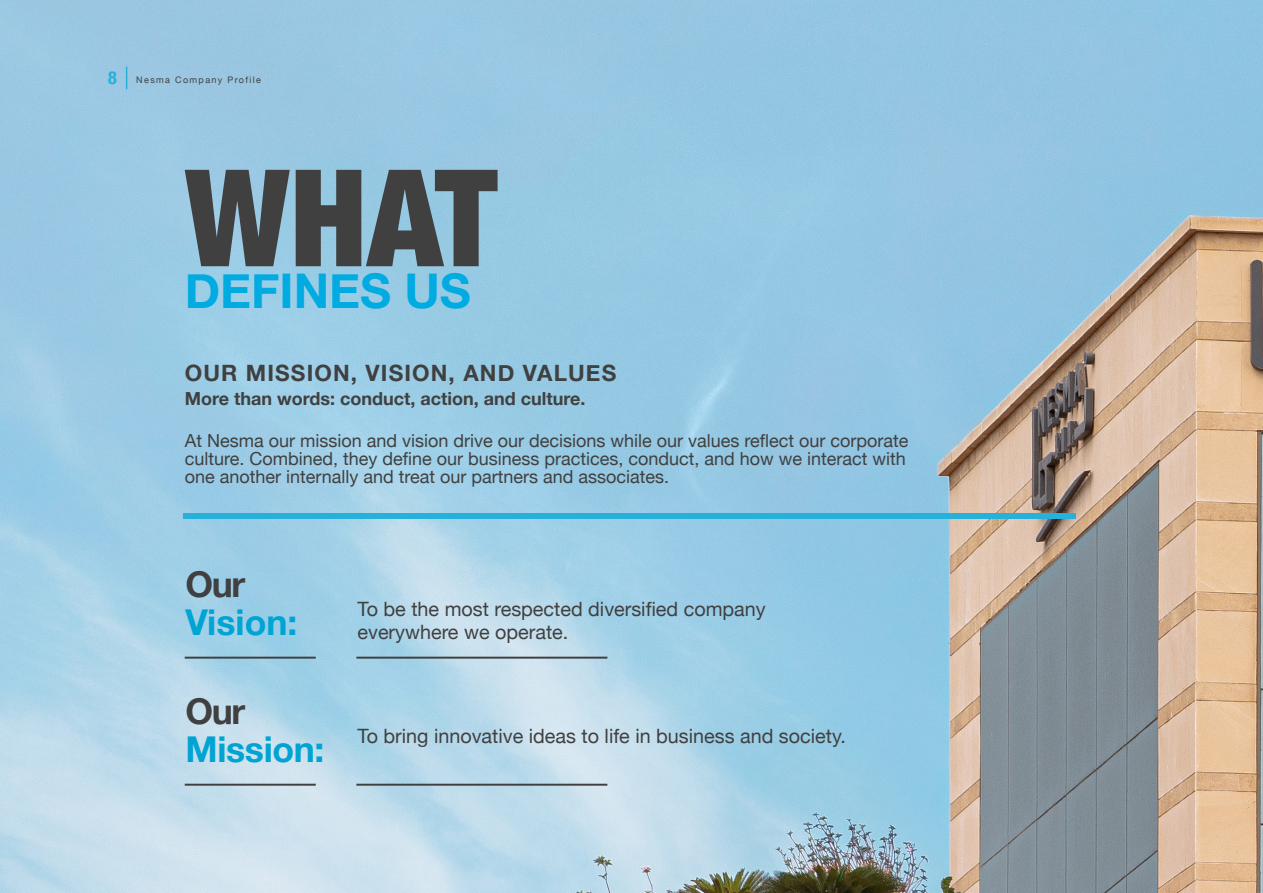
<style>
.page{position:relative;width:1263px;height:893px;background:#fff}
.page>*{position:absolute;margin:0;border:0;box-sizing:border-box;transform-origin:0 0}
.t1{font:900 condensed 135px "Helvetica Neue";color:#404040}
.t2{font:700 47.85px "Helvetica Neue";color:#00abe1}
.t3{font:700 35.55px "Helvetica Neue";letter-spacing:-.01em;color:#00a4d3}
.t4{font:700 35.55px "Helvetica Neue";letter-spacing:-.04em;color:#404040}
.t5{font:700 22.5px "Helvetica Neue";letter-spacing:.05em;color:#404040}
.t6{font:19.8px/22.5px "Helvetica Neue";color:#404040}
.t7{font:18px/18px "Helvetica Neue";color:#404040}
.t8{font:700 18px "Helvetica Neue";color:#404040}
.t9{font:700 condensed 18px "Helvetica Neue";color:#27b0da}
.t10{font:9px "Helvetica Neue";letter-spacing:.15em;color:#404040}
</style>
<div class="page">
<img style="left:0;top:0;width:1263px;height:893px">
<svg style="left:126px;top:67px;width:1px;height:22px"></svg>
<div style="left:183px;top:514px;width:892px;height:5px;background:#27b0da"></div>
<hr style="left:185px;top:657px;width:131px;height:2px;background:#404040">
<hr style="left:185px;top:784px;width:131px;height:2px;background:#404040">
<hr style="left:356px;top:657px;width:251px;height:2px;background:#404040">
<hr style="left:356px;top:784px;width:251px;height:2px;background:#404040">
<p class="t9" style="left:108px;top:63px;width:10px">8</p>
<p class="t10" style="left:136px;top:73px;width:126px">Nesma Company Profile</p>
<p class="t1" style="left:185px;top:107px;width:314px">WHAT</p>
<p class="t2" style="left:185px;top:253px;width:288px">DEFINES US</p>
<p class="t5" style="left:185px;top:355px;width:433px">OUR MISSION, VISION, AND VALUES</p>
<p class="t8" style="left:185px;top:384px;width:402px">More than words: conduct, action, and culture.</p>
<p class="t7" style="left:185px;top:433px;width:725px">At Nesma our mission and vision drive our decisions while our values reflect our corporate</p>
<p class="t7" style="left:185px;top:451px;width:723px">culture. Combined, they define our business practices, conduct, and how we interact with one another internally and treat our partners and associates.</p>
<p class="t4" style="left:185px;top:557px;width:61px">Our</p>
<p class="t3" style="left:185px;top:594px;width:113px">Vision:</p>
<p class="t4" style="left:185px;top:684px;width:61px">Our</p>
<p class="t3" style="left:185px;top:721px;width:141px">Mission:</p>
<p class="t6" style="left:357px;top:599px;width:410px">To be the most respected diversified company everywhere we operate.</p>
<p class="t6" style="left:357px;top:726px;width:490px">To bring innovative ideas to life in business and society.</p>
</div>
